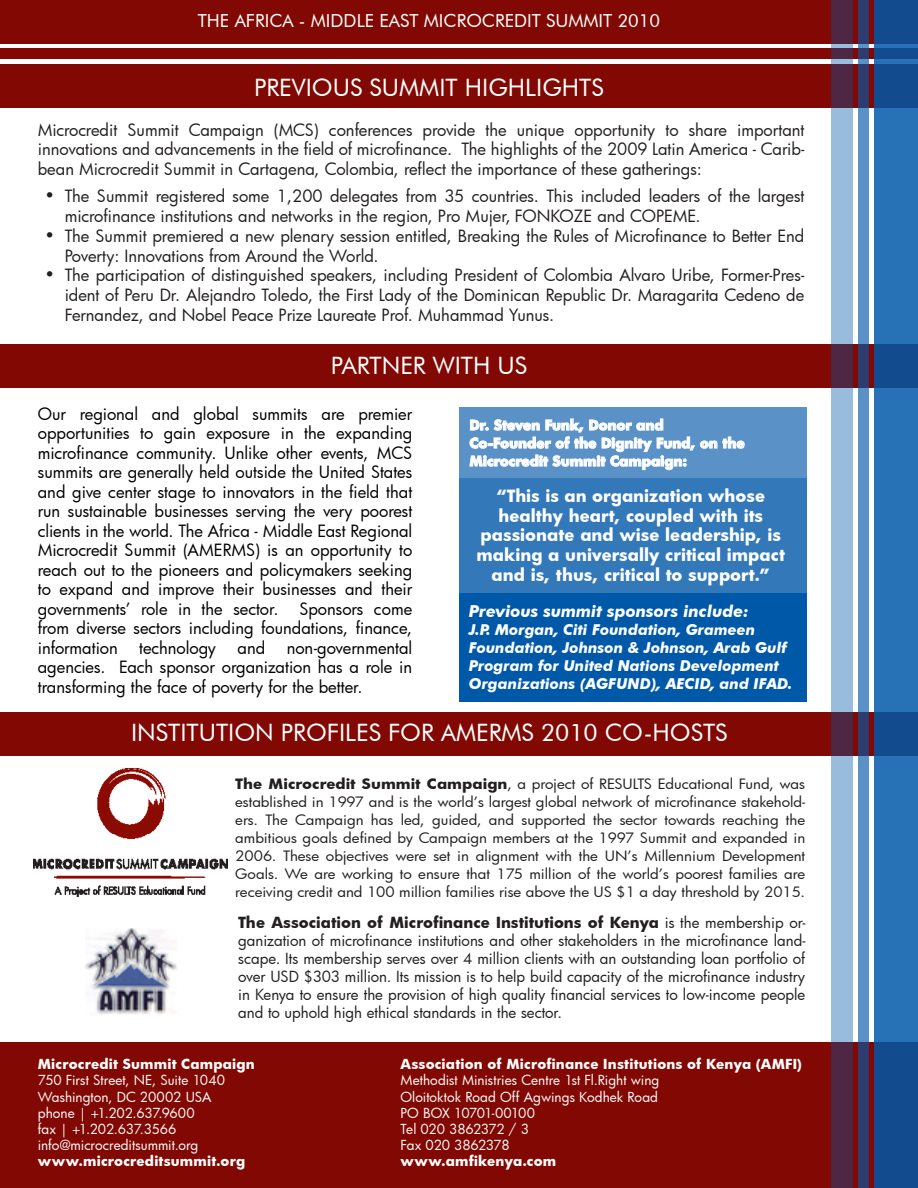
<style>
.page{position:relative;width:918px;height:1188px;background:#fff}
.page>*{position:absolute;margin:0;border:0;box-sizing:border-box;transform-origin:0 0}
.t1{font:24px "Futura BT";color:#fff}
.t2{font:18px "Futura BT";color:#fff}
.t3{font:16.5px/19.8px "Futura";color:#231f20;text-align:justify}
.t4{font:16.5px/19.5px "Futura";color:#000;text-align:justify}
.t5{font:700 16.5px/19.8px "Futura";color:#fff}
.t6{font:italic 700 16.5px "Futura BT";color:#fff}
.t7{font:15px/18px "Futura";color:#231f20;text-align:justify}
.t8{font:italic 700 15px/18px "Futura BT";color:#fff}
.t9{font:13.95px/18px "Futura";color:#231f20;text-align:justify;scale:1.08 1}
.t10{font:13.5px "Futura";letter-spacing:-.005em;color:#fff}
.t11{font:700 13.5px "Futura";letter-spacing:.015em;color:#fff}
.t12{font:13.5px "Futura";letter-spacing:-.04em;color:#fff}
.t13{font:13.5px "Futura";letter-spacing:-.025em;color:#fff}
.s1{font-size:18px}
.s2{font-weight:700}
</style>
<div class="page">
<div style="left:0;top:1042px;width:918px;height:146px;background:#820803"></div>
<div style="left:459px;top:594px;width:348px;height:108px;background:#0058a9"></div>
<div style="left:459px;top:407px;width:348px;height:71px;background:#5a92c7"></div>
<div style="left:459px;top:478px;width:348px;height:117px;background:#3379ba"></div>
<div style="left:0;top:49px;width:918px;height:10px;background:#820803"></div>
<div style="left:0;top:0;width:918px;height:43px;background:#820803"></div>
<div style="left:0;top:344px;width:918px;height:44px;background:#820803"></div>
<img style="left:33px;top:769px;width:195px;height:128px">
<div style="left:0;top:65px;width:918px;height:43px;background:#820803"></div>
<div style="left:0;top:712px;width:918px;height:44px;background:#820803"></div>
<svg style="left:831px;top:0;width:22px;height:1188px;background:#8492b1"></svg>
<svg style="left:858px;top:0;width:11px;height:1188px;background:#4d79ae"></svg>
<svg style="left:874px;top:0;width:44px;height:1188px;background:#2166ab"></svg>
<svg style="left:469px;top:418px;width:276px;height:53px"></svg>
<img style="left:86px;top:928px;width:91px;height:86px">
<p class="t2" style="left:198px;top:10px;width:464px">THE AFRICA - MIDDLE EAST MICROCREDIT SUMMIT 2010</p>
<p class="t1" style="left:254px;top:73px;width:351px">PREVIOUS SUMMIT HIGHLIGHTS</p>
<p class="t3" style="left:38px;top:119px;width:768px">Microcredit Summit Campaign (MCS) conferences provide the unique opportunity to share important innovations and advancements in the field of microfinance. The highlights of the 2009 Latin America - Carib&shy;bean Microcredit Summit in Cartagena, Colombia, reflect the importance of these gatherings:</p>
<p class="t3" style="left:65px;top:186px;width:741px;text-indent:-20px"><span class="s1">•</span> The Summit registered some 1,200 delegates from 35 countries. This included leaders of the largest microfinance institutions and networks in the region, Pro Mujer, FONKOZE and COPEME.</p>
<p class="t3" style="left:65px;top:225px;width:741px;text-indent:-20px"><span class="s1">•</span> The Summit premiered a new plenary session entitled, Breaking the Rules of Microfinance to Better End<br>Poverty: Innovations from Around the World.</p>
<p class="t3" style="left:65px;top:265px;width:741px;text-indent:-20px"><span class="s1">•</span> The participation of distinguished speakers, including President of Colombia Alvaro Uribe, Former-Pres&shy;ident of Peru Dr. Alejandro Toledo, the First Lady of the Dominican Republic Dr. Maragarita Cedeno de Fernandez, and Nobel Peace Prize Laureate Prof. Muhammad Yunus.</p>
<p class="t1" style="left:331px;top:351px;width:198px">PARTNER WITH US</p>
<p class="t4" style="left:38px;top:404px;width:376px">Our regional and global summits are premier opportunities to gain exposure in the expanding microfinance community. Unlike other events, MCS summits are generally held outside the United States and give center stage to innovators in the field that run sustainable businesses serving the very poorest clients in the world. The Africa - Middle East Regional Microcredit Summit (AMERMS) is an opportunity to reach out to the pioneers and policymakers seeking to expand and improve their businesses and their governments’ role in the sector.</p>
<p class="t4" style="left:38px;top:599px;width:376px;text-indent:262px">Sponsors come from diverse sectors including foundations, finance, information</p>
<p class="t4" style="left:38px;top:638px;width:376px;text-indent:249px">non-governmental agencies. Each sponsor organization has a role in transforming the face of poverty for the better.</p>
<p class="t4" style="left:139px;top:638px;width:79px">technology</p>
<p class="t4" style="left:238px;top:638px;width:29px">and</p>
<p class="t11" style="left:470px;top:416px;width:196px">Dr. Steven Funk, Donor and</p>
<p class="t11" style="left:470px;top:434px;width:277px">Co-Founder of the Dignity Fund, on the</p>
<p class="t11" style="left:470px;top:452px;width:219px">Microcredit Summit Campaign:</p>
<p class="t5" style="left:496px;top:485px;width:270px">“This is an organization whose healthy heart, coupled with its</p>
<p class="t5" style="left:476px;top:525px;width:310px;text-align:center">passionate and wise leadership, is making a universally critical impact and is, thus, critical to support.”</p>
<p class="t6" style="left:469px;top:601px;width:282px">Previous summit sponsors include:</p>
<p class="t8" style="left:469px;top:621px;width:325px">J.P. Morgan, Citi Foundation, Grameen Foundation, Johnson &amp; Johnson, Arab Gulf Program for United Nations Development Organizations (AGFUND), AECID, and IFAD.</p>
<p class="t1" style="left:131px;top:717px;width:598px">INSTITUTION PROFILES FOR AMERMS 2010 CO-HOSTS</p>
<p class="t9" style="left:235px;top:774px;width:529px"><span class="s2">The Microcredit Summit Campaign</span>, a project of RESULTS Educational Fund, was</p>
<p class="t9" style="left:235px;top:792px;width:529px">established in 1997 and is the world’s largest global network of microfinance stakehold&shy;ers. The Campaign has led, guided, and supported the sector towards reaching the ambitious goals defined by Campaign members at the 1997 Summit and expanded in 2006. These objectives were set in alignment with the UN’s Millennium Development Goals. We are working to ensure that 175 million of the world’s poorest families are receiving credit and 100 million families rise above the US $1 a day threshold by 2015.</p>
<p class="t7" style="left:238px;top:914px;width:569px"><span class="s2">The Association of Microfinance Institutions of Kenya</span> is the membership or&shy;ganization of microfinance institutions and other stakeholders in the microfinance land&shy;scape. Its membership serves over 4 million clients with an outstanding loan portfolio of over USD $303 million. Its mission is to help build capacity of the microfinance industry in Kenya to ensure the provision of high quality financial services to low-income people and to uphold high ethical standards in the sector.</p>
<p class="t11" style="left:38px;top:1055px;width:218px">Microcredit Summit Campaign</p>
<p class="t10" style="left:38px;top:1071px;width:189px">750 First Street, NE, Suite 1040</p>
<p class="t10" style="left:38px;top:1088px;width:175px">Washington, DC 20002 USA</p>
<p class="t10" style="left:38px;top:1104px;width:158px">phone | +1.202.637.9600</p>
<p class="t10" style="left:38px;top:1120px;width:140px">fax | +1.202.637.3566</p>
<p class="t10" style="left:38px;top:1136px;width:162px">info@microcreditsummit.org</p>
<p class="t11" style="left:38px;top:1152px;width:209px">www.microcreditsummit.org</p>
<p class="t11" style="left:400px;top:1055px;width:403px">Association of Microfinance Institutions of Kenya (AMFI)</p>
<p class="t10" style="left:400px;top:1071px;width:260px">Methodist Ministries Centre 1st Fl.Right wing</p>
<p class="t10" style="left:400px;top:1088px;width:259px">Oloitoktok Road Off Agwings Kodhek Road</p>
<p class="t12" style="left:400px;top:1104px;width:136px">PO BOX 10701-00100</p>
<p class="t13" style="left:400px;top:1120px;width:130px">Tel 020 3862372 / 3</p>
<p class="t10" style="left:400px;top:1136px;width:111px">Fax 020 3862378</p>
<p class="t11" style="left:400px;top:1152px;width:157px">www.amfikenya.com</p>
</div>
